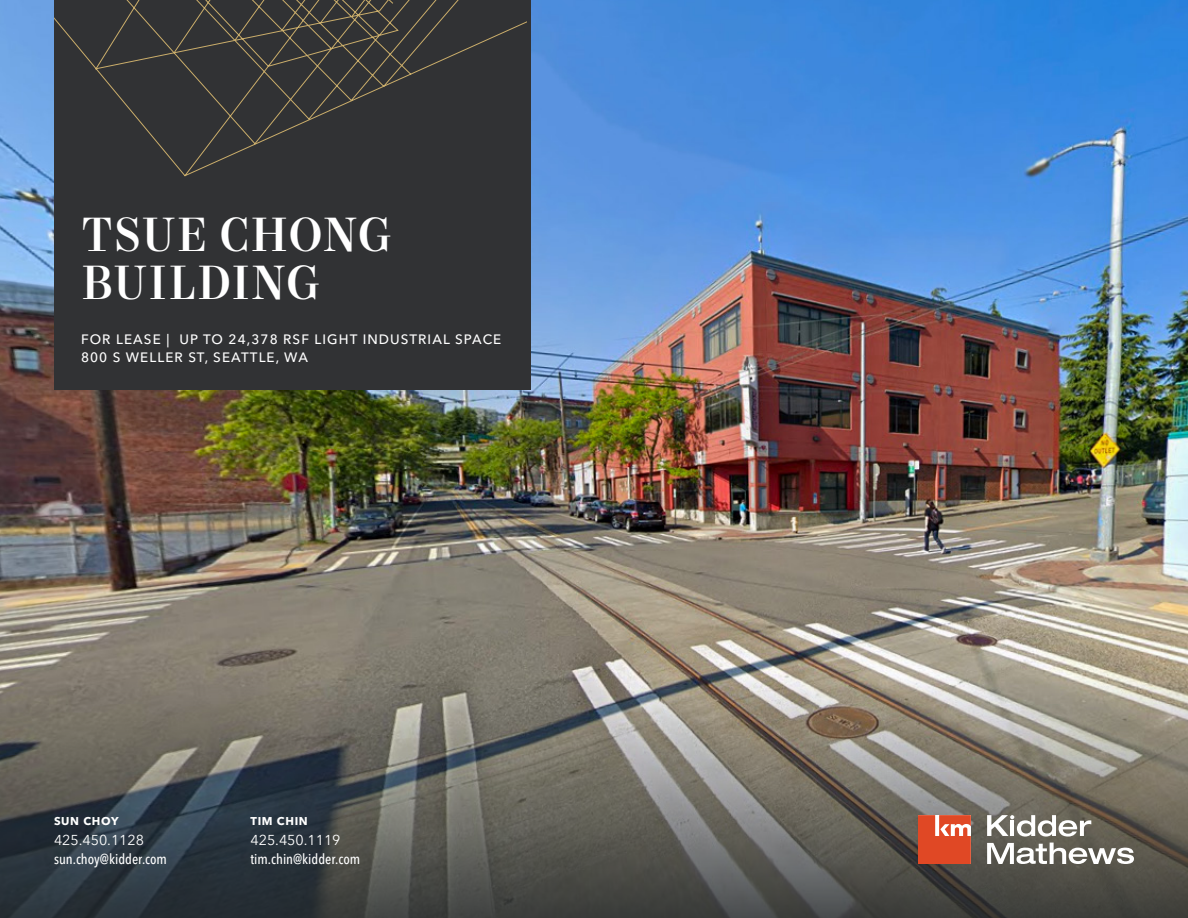
<style>
.page{position:relative;width:1188px;height:918px;background:#fff}
.page>*{position:absolute;margin:0;border:0;box-sizing:border-box;transform-origin:0 0}
.Headline_-_All_Caps{font:500 48px/48px "Mort Modern 09";letter-spacing:.01em;color:#fff}
.Contact_Info_-_White{font:500 condensed 14.25px "Avenir Next LT Pro";color:#fff}
.Contact_Info_-_White-2{font:14.25px "Avenir Next LT Pro";color:#fff}
.Property_Address_-_W{font:500 13.5px "Avenir Next LT Pro";letter-spacing:.08em;color:#fff}
.Contact_Info_-_White-3{font:700 11.25px "Avenir Next LT Pro";letter-spacing:.06em;color:#fff}
</style>
<div class="page">
<img style="left:0;top:0;width:1188px;height:918px">
<div style="left:54px;top:0;width:476px;height:389px;background:#313234"></div>
<svg style="left:54px;top:0;width:472px;height:177px"></svg>
<svg style="left:987px;top:843px;width:147px;height:21px"></svg>
<svg style="left:987px;top:815px;width:104px;height:22px"></svg>
<svg style="left:918px;top:815px;width:53px;height:49px;background:#e35d3e"></svg>
<p class="Headline_-_All_Caps" style="left:81px;top:213px;width:312px">TSUE CHONG<br>BUILDING</p>
<p class="Property_Address_-_W" style="left:81px;top:332px;width:422px">FOR LEASE | UP TO 24,378 RSF LIGHT INDUSTRIAL SPACE</p>
<p class="Property_Address_-_W" style="left:81px;top:349px;width:229px">800 S WELLER ST, SEATTLE, WA</p>
<p class="Contact_Info_-_White-3" style="left:54px;top:814px;width:66px">SUN CHOY</p>
<p class="Contact_Info_-_White-2" style="left:54px;top:831px;width:92px">425.450.1128</p>
<p class="Contact_Info_-_White" style="left:54px;top:850px;width:115px">sun.choy@kidder.com</p>
<p class="Contact_Info_-_White-3" style="left:251px;top:814px;width:59px">TIM CHIN</p>
<p class="Contact_Info_-_White-2" style="left:251px;top:831px;width:92px">425.450.1119</p>
<p class="Contact_Info_-_White" style="left:251px;top:850px;width:111px">tim.chin@kidder.com</p>
</div>
